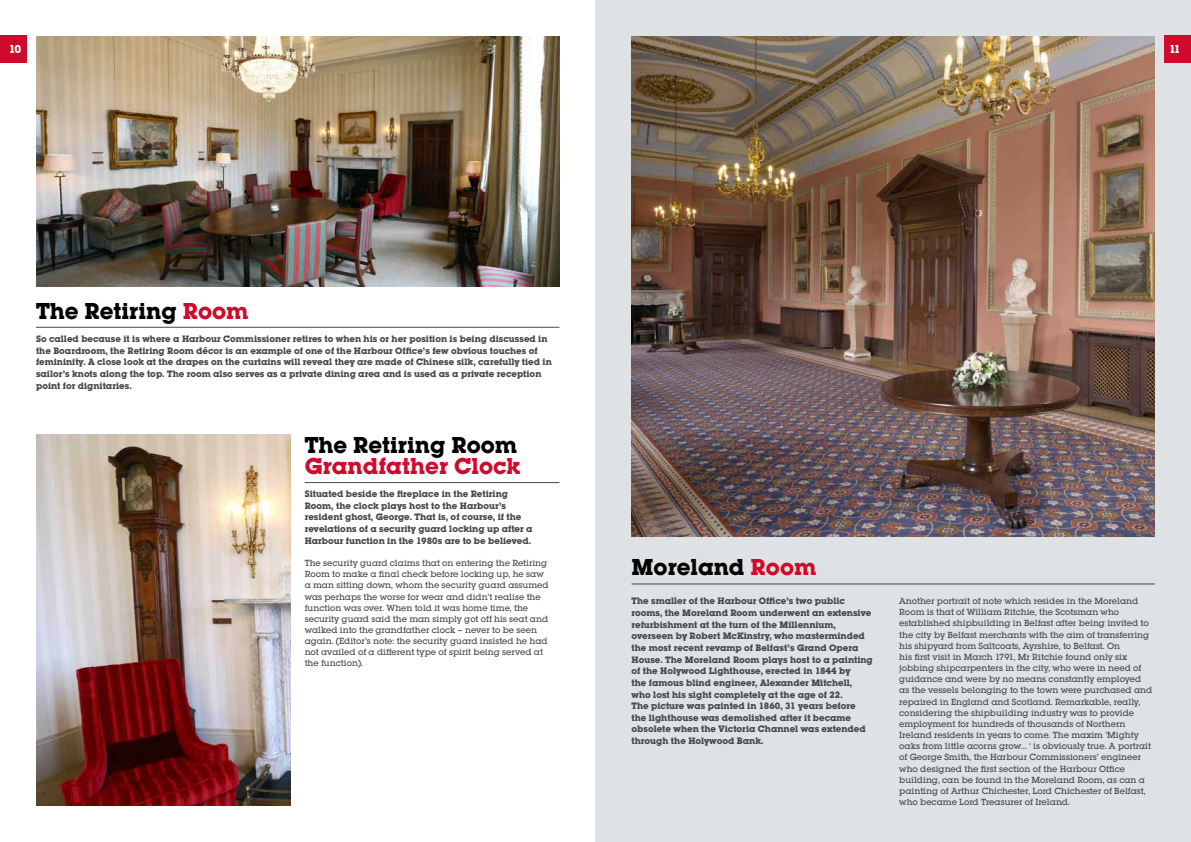
<style>
.page{position:relative;width:1191px;height:842px;background:#fff}
.page>*{position:absolute;margin:0;border:0;box-sizing:border-box;transform-origin:0 0}
.t1{font:700 24px "Lubalin Graph Itc T";color:#000}
.t2{font:700 24px "Lubalin Graph Itc T";color:#cf0a2c}
.t3{font:700 12px "Lubalin Graph Itc T";color:#fff}
.t4{font:700 9.7px/11.6px "Lubalin Graph Itc T";color:#444749}
.t5{font:500 9.3px/11.2px "Lubalin Graph Itc T";color:#444749}
.s1{color:#cf0a2c}
</style>
<div class="page">
<div style="left:0;top:35px;width:27px;height:28px;background:#cf0a2c"></div>
<div style="left:595px;top:0;width:596px;height:842px;background:#dee2e5"></div>
<div style="left:1164px;top:35px;width:27px;height:28px;background:#cf0a2c"></div>
<img style="left:631px;top:36px;width:524px;height:501px">
<hr style="left:631px;top:584px;width:524px;height:1px;background:#444749">
<hr style="left:36px;top:327px;width:523px;height:1px;background:#444749">
<hr style="left:305px;top:482px;width:254px;height:1px;background:#444749">
<img style="left:36px;top:435px;width:255px;height:371px">
<img style="left:36px;top:36px;width:523px;height:251px">
<p class="t3" style="left:9px;top:42px;width:14px">10</p>
<p class="t3" style="left:1169px;top:42px;width:13px">11</p>
<h1 class="t1" style="left:36px;top:296px;width:214px">The Retiring <span class="s1">Room</span></h1>
<p class="t4" style="left:36px;top:333px;width:517px">So called because it is where a Harbour Commissioner retires to when his or her position is being discussed in the Boardroom, the Retiring Room décor is an example of one of the Harbour Office’s few obvious touches of femininity. A close look at the drapes on the curtains will reveal they are made of Chinese silk, carefully tied in sailor’s knots along the top. The room also serves as a private dining area and is used as a private reception point for dignitaries.</p>
<h1 class="t1" style="left:305px;top:430px;width:214px">The Retiring Room</h1>
<h1 class="t2" style="left:305px;top:451px;width:217px">Grandfather Clock</h1>
<p class="t4" style="left:305px;top:488px;width:229px">Situated beside the fireplace in the Retiring Room, the clock plays host to the Harbour’s resident ghost, George. That is, of course, if the revelations of a security guard locking up after a Harbour function in the 1980s are to be believed.</p>
<p class="t5" style="left:305px;top:557px;width:245px">The security guard claims that on entering the Retiring Room to make a final check before locking up, he saw a man sitting down, whom the security guard assumed was perhaps the worse for wear and didn’t realise the function was over. When told it was home time, the security guard said the man simply got off his seat and walked into the grandfather clock – never to be seen again. (Editor’s note: the security guard insisted he had not availed of a different type of spirit being served at the function).</p>
<h1 class="t1" style="left:631px;top:553px;width:186px">Moreland <span class="s1">Room</span></h1>
<p class="t4" style="left:631px;top:595px;width:243px">The smaller of the Harbour Office’s two public rooms, the Moreland Room underwent an extensive refurbishment at the turn of the Millennium, overseen by Robert McKinstry, who masterminded the most recent revamp of Belfast’s Grand Opera House. The Moreland Room plays host to a painting of the Holywood Lighthouse, erected in 1844 by<br>the famous blind engineer, Alexander Mitchell, who lost his sight completely at the age of 22.<br>The picture was painted in 1860, 31 years before the lighthouse was demolished after it became obsolete when the Victoria Channel was extended through the Holywood Bank.</p>
<p class="t5" style="left:899px;top:595px;width:255px">Another portrait of note which resides in the Moreland Room is that of William Ritchie, the Scotsman who established shipbuilding in Belfast after being invited to the city by Belfast merchants with the aim of transferring his shipyard from Saltcoats, Ayrshire, to Belfast. On<br>his first visit in March 1791, Mr Ritchie found only six jobbing shipcarpenters in the city, who were in need of guidance and were by no means constantly employed as the vessels belonging to the town were purchased and repaired in England and Scotland. Remarkable, really, considering the shipbuilding industry was to provide employment for hundreds of thousands of Northern Ireland residents in years to come. The maxim ‘Mighty oaks from little acorns grow… ‘ is obviously true. A portrait of George Smith, the Harbour Commissioners’ engineer who designed the first section of the Harbour Office building, can be found in the Moreland Room, as can a painting of Arthur Chichester, Lord Chichester of Belfast, who became Lord Treasurer of Ireland.</p>
</div>
